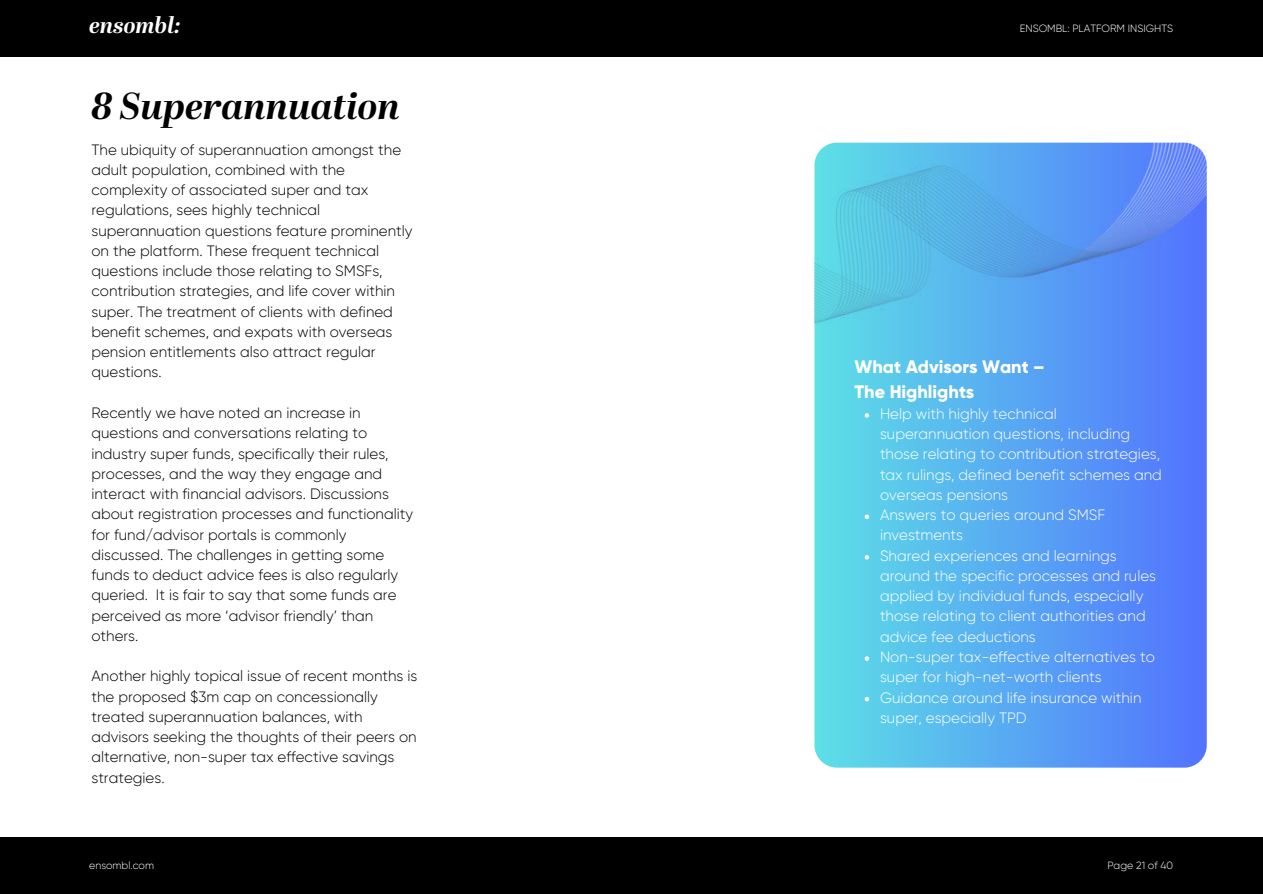
<style>
.page{position:relative;width:1263px;height:894px;background:#fff}
.page>*{position:absolute;margin:0;border:0;box-sizing:border-box;transform-origin:0 0}
.t1{font:italic 700 37.5px "Abril Display";color:#000}
.t2{font:italic 700 22.5px "Abril Display";color:#fff}
.t3{font:800 18px/24.8px "Gilroy";color:#fff}
.t4{font:300 15px/20.2px "Gilroy";color:#000}
.t5{font:300 15px/20.2px "Gilroy";color:#fff}
.t6{font:300 10.5px "Gilroy";color:#fff}
</style>
<div class="page">
<div style="left:0;top:0;width:1263px;height:56px;background:#000"></div>
<div style="left:0;top:836px;width:1263px;height:57px;background:#000"></div>
<div style="left:814px;top:143px;width:393px;height:624px;background:linear-gradient(to right,#5de0e6,#5272ff);border-radius:22px"></div>
<img style="left:814px;top:143px;width:393px;height:245px">
<svg style="left:865px;top:413px;width:4px;height:4px"></svg>
<svg style="left:865px;top:514px;width:4px;height:5px"></svg>
<svg style="left:865px;top:555px;width:4px;height:4px"></svg>
<svg style="left:865px;top:656px;width:4px;height:4px"></svg>
<svg style="left:865px;top:696px;width:4px;height:5px"></svg>
<h2 class="t2" style="left:89px;top:14px;width:93px">ensombl:</h2>
<h1 class="t1" style="left:91px;top:89px;width:310px">8 Superannuation</h1>
<p class="t4" style="left:91px;top:139px;width:322px">The ubiquity of superannuation amongst the adult population, combined with the complexity of associated super and tax regulations, sees highly technical superannuation questions feature prominently on the platform. These frequent technical questions include those relating to SMSFs, contribution strategies, and life cover within super. The treatment of clients with defined benefit schemes, and expats with overseas pension entitlements also attract regular questions.</p>
<p class="t4" style="left:91px;top:402px;width:323px">Recently we have noted an increase in questions and conversations relating to industry super funds, specifically their rules, processes, and the way they engage and interact with financial advisors. Discussions about registration processes and functionality for fund/advisor portals is commonly discussed. The challenges in getting some funds to deduct advice fees is also regularly queried. It is fair to say that some funds are perceived as more ‘advisor friendly’ than others.</p>
<p class="t4" style="left:91px;top:666px;width:327px">Another highly topical issue of recent months is the proposed $3m cap on concessionally treated superannuation balances, with advisors seeking the thoughts of their peers on alternative, non-super tax effective savings strategies.</p>
<p class="t6" style="left:89px;top:858px;width:66px">ensombl.com</p>
<p class="t6" style="left:1020px;top:22px;width:155px">ENSOMBL: PLATFORM INSIGHTS</p>
<p class="t3" style="left:854px;top:354px;width:192px">What Advisors Want –<br>The Highlights</p>
<p class="t5" style="left:880px;top:403px;width:283px">Help with highly technical superannuation questions, including those relating to contribution strategies, tax rulings, defined benefit schemes and overseas pensions<br>Answers to queries around SMSF investments<br>Shared experiences and learnings around the specific processes and rules applied by individual funds, especially those relating to client authorities and advice fee deductions<br>Non-super tax-effective alternatives to super for high-net-worth clients Guidance around life insurance within super, especially TPD</p>
<p class="t6" style="left:1107px;top:858px;width:67px">Page 21 of 40</p>
<p class="t6" style="left:1115px;top:858px;width:60px">Page 2 of 17</p>
</div>
